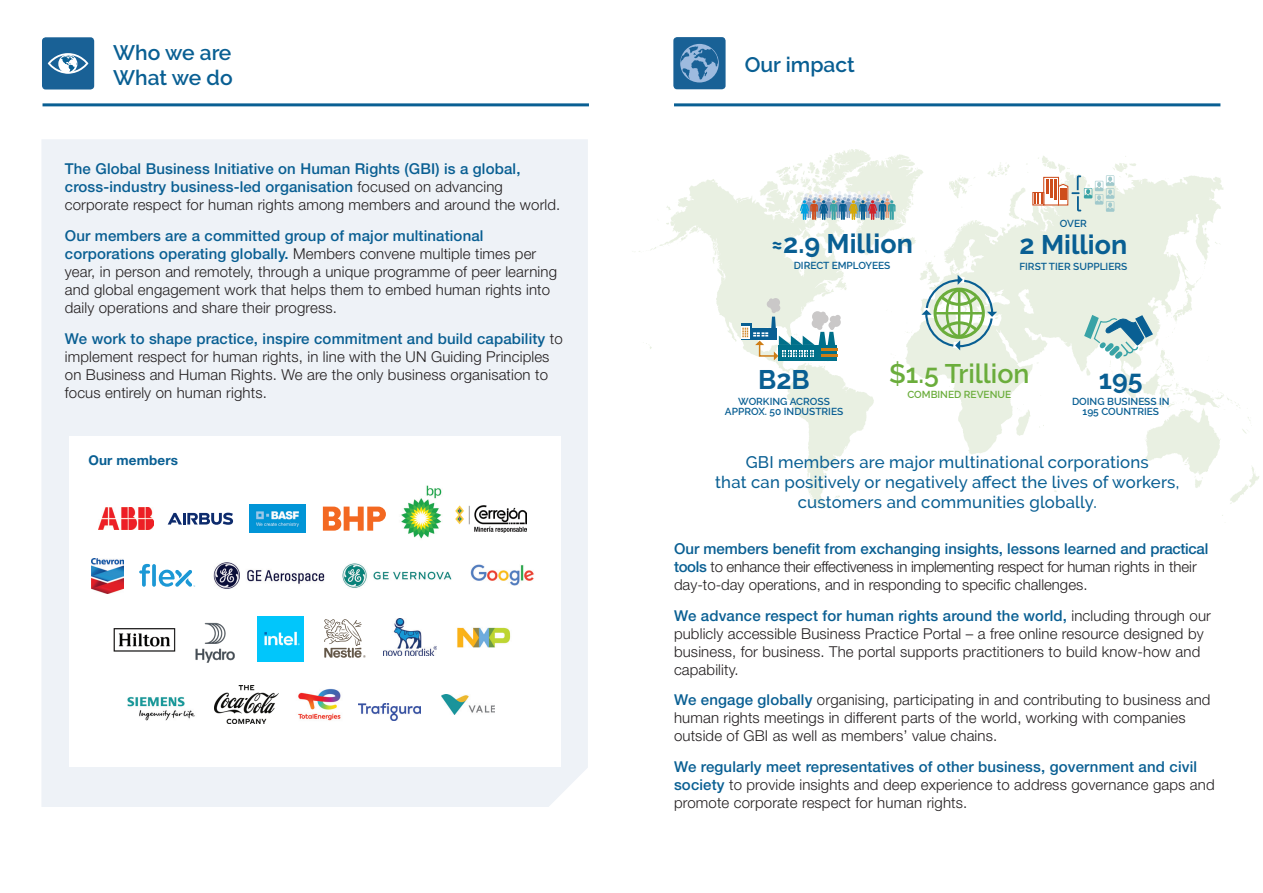
<style>
.page{position:relative;width:1263px;height:893px;background:#fff}
.page>*{position:absolute;margin:0;border:0;box-sizing:border-box;transform-origin:0 0}
.t1{font:700 26.85px "Raleway";color:#095f93}
.t2{font:600 26.85px "Raleway";color:#6bad3c}
.t3{font:600 21px/25.2px "Raleway";color:#095f93}
.t4{font:500 16.8px/20.1px "Raleway";letter-spacing:.01em;color:#095f93;text-align:center}
.t5{font:300 15px/18px "Helvetica Neue LT Pro";letter-spacing:.01em;color:#231f20}
.t6{font:500 15px/18px "Helvetica Neue LT Pro";letter-spacing:.01em;color:#095f93}
.t7{font:700 13.5px "Helvetica Neue LT Pro";letter-spacing:.01em;color:#095f93}
.t8{font:600 10.2px/10.5px "Raleway";color:#095f93;text-align:center}
.t9{font:600 10.2px "Raleway";color:#6bad3c}
.s1{font-weight:300;color:#231f20}
.s2{font-weight:500;color:#095f93}
</style>
<div class="page">
<div style="left:42px;top:139px;width:546px;height:668px;background:#eef2f7"></div>
<div style="left:69px;top:436px;width:492px;height:330px;background:#fff"></div>
<img style="left:632px;top:150px;width:628px;height:366px">
<div style="left:925px;top:279px;width:68px;height:68px;border:2px solid #095f93;border-radius:50%"></div>
<div style="left:946px;top:289px;width:27px;height:48px;border:2px solid #6bad3c;border-radius:50%"></div>
<div style="left:933px;top:288px;width:52px;height:51px;border:3px solid #6bad3c;border-radius:50%"></div>
<svg style="left:937px;top:292px;width:44px;height:15px"></svg>
<hr style="left:958px;top:290px;width:2px;height:47px;background:#6bad3c">
<hr style="left:935px;top:312px;width:48px;height:2px;background:#6bad3c">
<svg style="left:958px;top:275px;width:7px;height:10px"></svg>
<svg style="left:987px;top:312px;width:10px;height:7px"></svg>
<svg style="left:937px;top:320px;width:44px;height:30px"></svg>
<svg style="left:921px;top:308px;width:10px;height:7px"></svg>
<svg style="left:1084px;top:315px;width:69px;height:48px"></svg>
<div style="left:741px;top:323px;width:10px;height:17px;background:#095f93"></div>
<div style="left:741px;top:326px;width:8px;height:13px;background:#fff"></div>
<svg style="left:742px;top:298px;width:99px;height:62px"></svg>
<svg style="left:800px;top:191px;width:95px;height:29px;background:#9fb2b9"></svg>
<svg style="left:1032px;top:192px;width:2px;height:13px"></svg>
<svg style="left:1034px;top:175px;width:80px;height:37px"></svg>
<div style="left:673px;top:37px;width:52px;height:52px;background:#196196;border-radius:4px"></div>
<div style="left:680px;top:44px;width:39px;height:38px;background:#9ebbdf;border-radius:50%"></div>
<svg style="left:680px;top:46px;width:38px;height:33px"></svg>
<hr style="left:43px;top:103px;width:546px;height:3px;background:#095f93">
<hr style="left:674px;top:103px;width:546px;height:3px;background:#095f93">
<div style="left:42px;top:37px;width:52px;height:53px;background:#196196;border-radius:4px"></div>
<div style="left:58px;top:54px;width:19px;height:19px;border:2px solid #fff;border-radius:50%"></div>
<svg style="left:59px;top:56px;width:18px;height:15px"></svg>
<div style="left:48px;top:53px;width:40px;height:21px;border:2px solid #fff;border-radius:50%"></div>
<svg style="left:322px;top:506px;width:59px;height:25px"></svg>
<svg style="left:323px;top:507px;width:63px;height:24px"></svg>
<img style="left:99px;top:508px;width:55px;height:22px">
<svg style="left:249px;top:504px;width:57px;height:29px"></svg>
<img style="left:250px;top:504px;width:56px;height:28px">
<img style="left:455px;top:505px;width:71px;height:28px">
<svg style="left:168px;top:513px;width:65px;height:12px"></svg>
<img style="left:401px;top:485px;width:41px;height:54px">
<img style="left:127px;top:696px;width:68px;height:25px">
<img style="left:442px;top:694px;width:52px;height:21px">
<img style="left:359px;top:703px;width:61px;height:18px">
<img style="left:298px;top:688px;width:43px;height:33px">
<img style="left:214px;top:686px;width:65px;height:37px">
<img style="left:384px;top:618px;width:52px;height:38px">
<img style="left:457px;top:627px;width:54px;height:21px">
<svg style="left:324px;top:619px;width:42px;height:39px"></svg>
<img style="left:258px;top:616px;width:45px;height:46px">
<img style="left:113px;top:628px;width:63px;height:24px">
<img style="left:195px;top:622px;width:40px;height:41px">
<svg style="left:139px;top:564px;width:11px;height:23px"></svg>
<svg style="left:152px;top:564px;width:4px;height:23px"></svg>
<svg style="left:159px;top:569px;width:36px;height:18px"></svg>
<img style="left:213px;top:562px;width:112px;height:27px">
<img style="left:342px;top:563px;width:110px;height:25px">
<img style="left:91px;top:558px;width:32px;height:36px">
<img style="left:470px;top:564px;width:64px;height:22px">
<p class="t3" style="left:113px;top:40px;width:121px">Who we are<br>What we do</p>
<p class="t6" style="left:65px;top:160px;width:497px">The Global Business Initiative on Human Rights (GBI) is a global, cross-industry business-led organisation <span class="s1">focused on advancing corporate respect for human rights among members and around the world.</span></p>
<p class="t5" style="left:65px;top:227px;width:494px"><span class="s2">Our members are a committed group of major multinational corporations operating globally.</span> Members convene multiple times per year, in person and remotely, through a unique programme of peer learning and global engagement work that helps them to embed human rights into daily operations and share their progress.</p>
<p class="t5" style="left:65px;top:329px;width:499px"><span class="s2">We work to shape practice, inspire commitment and build capability</span> to implement respect for human rights, in line with the UN Guiding Principles on Business and Human Rights. We are the only business organisation to focus entirely on human rights.</p>
<p class="t7" style="left:88px;top:452px;width:91px">Our members</p>
<p class="t3" style="left:745px;top:52px;width:112px">Our impact</p>
<p class="t1" style="left:771px;top:229px;width:143px">≈2.9 Million</p>
<p class="t8" style="left:794px;top:261px;width:98px">DIRECT EMPLOYEES</p>
<p class="t8" style="left:1060px;top:218px;width:29px">OVER</p>
<p class="t1" style="left:1019px;top:229px;width:109px">2 Million</p>
<p class="t8" style="left:1019px;top:261px;width:109px">FIRST TIER SUPPLIERS</p>
<p class="t1" style="left:758px;top:364px;width:53px">B2B</p>
<p class="t8" style="left:725px;top:396px;width:120px">WORKING ACROSS<br>APPROX. 50 INDUSTRIES</p>
<p class="t2" style="left:889px;top:358px;width:142px">$1.5 Trillion</p>
<p class="t9" style="left:907px;top:389px;width:105px">COMBINED REVENUE</p>
<p class="t1" style="left:1099px;top:364px;width:45px">195</p>
<p class="t8" style="left:1072px;top:396px;width:99px">DOING BUSINESS IN<br>195 COUNTRIES</p>
<p class="t4" style="left:715px;top:452px;width:465px">GBI members are major multinational corporations<br>that can positively or negatively affect the lives of workers, customers and communities globally.</p>
<p class="t5" style="left:674px;top:539px;width:536px"><span class="s2">Our members benefit from exchanging insights, lessons learned and practical tools</span> to enhance their effectiveness in implementing respect for human rights in their day-to-day operations, and in responding to specific challenges.</p>
<p class="t5" style="left:674px;top:606px;width:538px"><span class="s2">We advance respect for human rights around the world,</span> including through our publicly accessible Business Practice Portal – a free online resource designed by business, for business. The portal supports practitioners to build know-how and capability.</p>
<p class="t5" style="left:674px;top:691px;width:538px"><span class="s2">We engage globally</span> organising, participating in and contributing to business and human rights meetings in different parts of the world, working with companies outside of GBI as well as members’ value chains.</p>
<p class="t5" style="left:674px;top:757px;width:542px"><span class="s2">We regularly meet representatives of other business, government and civil society</span> to provide insights and deep experience to address governance gaps and promote corporate respect for human rights.</p>
</div>
